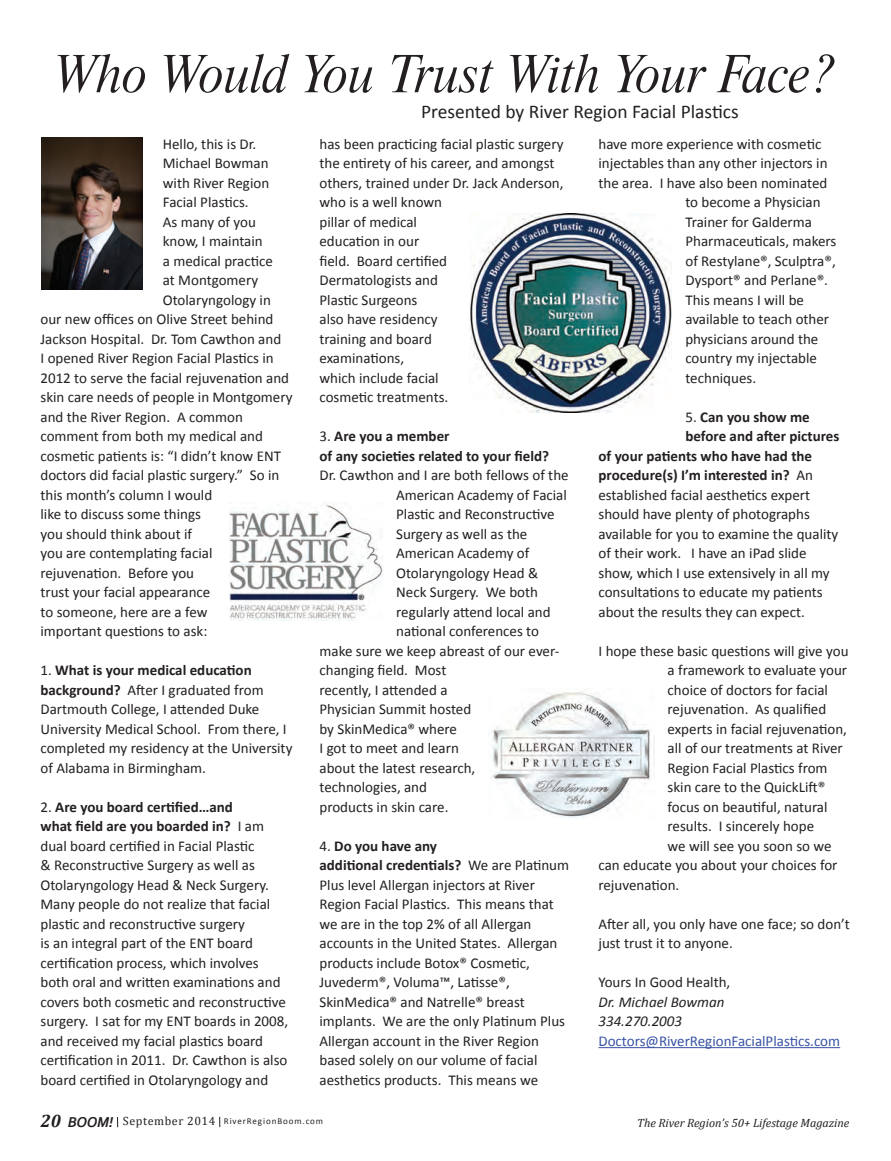
<style>
.page{position:relative;width:891px;height:1161px;background:#fff}
.page>*{position:absolute;margin:0;border:0;box-sizing:border-box;transform-origin:0 0}
.t1{font:51px "Dutch 801 BT Italic Headline";color:#231f20}
.t2{font:19.5px "Calibri";color:#231f20}
.t3{font:15px/19.5px "Calibri";color:#231f20}
.t4{font:700 15px/19.5px "Calibri";color:#231f20}
.t5{font:15px "Calibri";color:#3853a3}
.t6{font:italic 15px/19.5px "Calibri";color:#231f20}
.t7{font:italic 12px "Cambria";color:#231f20}
.t8{font:9px "Calibri";letter-spacing:.1em;color:#231f20}
.s1{font-weight:700}
.s2{font-weight:400}
.s3{font-family:"Cambria";font-weight:700;font-style:italic;font-size:18px}
.s4{font-family:"Corbel";font-weight:700;font-style:italic;font-size:15px}
.s5{font-family:"Cambria";font-size:12px}
</style>
<div class="page">
<hr style="left:598px;top:1047px;width:242px;height:1px;background:#3853a3">
<img style="left:42px;top:137px;width:101px;height:152px">
<img style="left:229px;top:503px;width:154px;height:118px">
<img style="left:469px;top:213px;width:203px;height:199px">
<img style="left:491px;top:691px;width:163px;height:128px">
<h1 class="t1" style="left:55px;top:43px;width:783px">Who Would You Trust With Your Face?</h1>
<h2 class="t2" style="left:421px;top:99px;width:319px">Presented by River Region Facial Plastics</h2>
<p class="t3" style="left:163px;top:134px;width:95px">Hello, this is Dr.</p>
<p class="t3" style="left:163px;top:154px;width:107px">Michael Bowman</p>
<p class="t3" style="left:163px;top:173px;width:108px">with River Region</p>
<p class="t3" style="left:163px;top:193px;width:87px">Facial Plastics.</p>
<p class="t3" style="left:163px;top:212px;width:95px">As many of you</p>
<p class="t3" style="left:163px;top:232px;width:101px">know, I maintain</p>
<p class="t3" style="left:163px;top:251px;width:112px">a medical practice</p>
<p class="t3" style="left:163px;top:271px;width:97px">at Montgomery</p>
<p class="t3" style="left:163px;top:290px;width:110px">Otolaryngology in</p>
<p class="t3" style="left:40px;top:310px;width:234px">our new offices on Olive Street behind</p>
<p class="t3" style="left:40px;top:329px;width:242px">Jackson Hospital. Dr. Tom Cawthon and</p>
<p class="t3" style="left:40px;top:349px;width:235px">I opened River Region Facial Plastics in</p>
<p class="t3" style="left:40px;top:368px;width:250px">2012 to serve the facial rejuvenation and</p>
<p class="t3" style="left:40px;top:388px;width:253px">skin care needs of people in Montgomery</p>
<p class="t3" style="left:40px;top:407px;width:204px">and the River Region. A common</p>
<p class="t3" style="left:40px;top:427px;width:224px">comment from both my medical and</p>
<p class="t3" style="left:40px;top:446px;width:242px">cosmetic patients is: “I didn’t know ENT</p>
<p class="t3" style="left:40px;top:466px;width:240px">doctors did facial plastic surgery.” So in</p>
<p class="t3" style="left:40px;top:485px;width:173px">this month’s column I would</p>
<p class="t3" style="left:40px;top:505px;width:162px">like to discuss some things</p>
<p class="t3" style="left:40px;top:524px;width:153px">you should think about if</p>
<p class="t3" style="left:40px;top:544px;width:173px">you are contemplating facial</p>
<p class="t3" style="left:40px;top:563px;width:155px">rejuvenation. Before you</p>
<p class="t3" style="left:40px;top:583px;width:171px">trust your facial appearance</p>
<p class="t3" style="left:40px;top:602px;width:168px">to someone, here are a few</p>
<p class="t3" style="left:40px;top:622px;width:169px">important questions to ask:</p>
<p class="t3" style="left:40px;top:661px;width:253px">1. <span class="s1">What is your medical education background?</span> After I graduated from Dartmouth College, I attended Duke University Medical School. From there, I completed my residency at the University of Alabama in Birmingham.</p>
<p class="t3" style="left:40px;top:797px;width:249px">2. <span class="s1">Are you board certified…and<br>what field are you boarded in?</span> I am dual board certified in Facial Plastic<br>&amp; Reconstructive Surgery as well as Otolaryngology Head &amp; Neck Surgery.<br>Many people do not realize that facial plastic and reconstructive surgery<br>is an integral part of the ENT board certification process, which involves both oral and written examinations and covers both cosmetic and reconstructive surgery. I sat for my ENT boards in 2008, and received my facial plastics board certification in 2011. Dr. Cawthon is also board certified in Otolaryngology and</p>
<p class="t3" style="left:320px;top:134px;width:246px">has been practicing facial plastic surgery the entirety of his career, and amongst others, trained under Dr. Jack Anderson, who is a well known<br>pillar of medical<br>education in our<br>field. Board certified<br>Dermatologists and<br>Plastic Surgeons<br>also have residency<br>training and board<br>examinations,<br>which include facial<br>cosmetic treatments.</p>
<p class="t4" style="left:320px;top:427px;width:231px"><span class="s2">3.</span> Are you a member<br>of any societies related to your field?</p>
<p class="t3" style="left:320px;top:466px;width:251px">Dr. Cawthon and I are both fellows of the</p>
<p class="t3" style="left:396px;top:485px;width:172px">American Academy of Facial</p>
<p class="t3" style="left:396px;top:505px;width:160px">Plastic and Reconstructive</p>
<p class="t3" style="left:396px;top:524px;width:133px">Surgery as well as the</p>
<p class="t3" style="left:396px;top:544px;width:135px">American Academy of</p>
<p class="t3" style="left:396px;top:563px;width:144px">Otolaryngology Head &amp;</p>
<p class="t3" style="left:396px;top:583px;width:143px">Neck Surgery. We both</p>
<p class="t3" style="left:396px;top:602px;width:156px">regularly attend local and</p>
<p class="t3" style="left:396px;top:622px;width:144px">national conferences to</p>
<p class="t3" style="left:320px;top:641px;width:241px">make sure we keep abreast of our ever-</p>
<p class="t3" style="left:320px;top:661px;width:128px">changing field. Most</p>
<p class="t3" style="left:320px;top:680px;width:130px">recently, I attended a</p>
<p class="t3" style="left:320px;top:700px;width:153px">Physician Summit hosted</p>
<p class="t3" style="left:320px;top:719px;width:139px">by SkinMedica® where</p>
<p class="t3" style="left:320px;top:739px;width:141px">I got to meet and learn</p>
<p class="t3" style="left:320px;top:758px;width:157px">about the latest research,</p>
<p class="t3" style="left:320px;top:778px;width:109px">technologies, and</p>
<p class="t3" style="left:320px;top:797px;width:130px">products in skin care.</p>
<p class="t3" style="left:320px;top:836px;width:251px">4. <span class="s1">Do you have any<br>additional credentials?</span> We are Platinum Plus level Allergan injectors at River Region Facial Plastics. This means that we are in the top 2% of all Allergan accounts in the United States. Allergan products include Botox® Cosmetic, Juvederm®, Voluma™, Latisse®, SkinMedica® and Natrelle® breast implants. We are the only Platinum Plus Allergan account in the River Region based solely on our volume of facial aesthetics products. This means we</p>
<p class="t3" style="left:598px;top:134px;width:224px">have more experience with cosmetic</p>
<p class="t3" style="left:598px;top:154px;width:231px">injectables than any other injectors in</p>
<p class="t3" style="left:598px;top:173px;width:230px">the area. I have also been nominated</p>
<p class="t3" style="left:685px;top:193px;width:137px">to become a Physician</p>
<p class="t3" style="left:685px;top:212px;width:128px">Trainer for Galderma</p>
<p class="t3" style="left:685px;top:232px;width:152px">Pharmaceuticals, makers</p>
<p class="t3" style="left:685px;top:251px;width:152px">of Restylane®, Sculptra®,</p>
<p class="t3" style="left:685px;top:271px;width:144px">Dysport® and Perlane®.</p>
<p class="t3" style="left:685px;top:290px;width:120px">This means I will be</p>
<p class="t3" style="left:685px;top:310px;width:145px">available to teach other</p>
<p class="t3" style="left:685px;top:329px;width:135px">physicians around the</p>
<p class="t3" style="left:685px;top:349px;width:133px">country my injectable</p>
<p class="t3" style="left:685px;top:368px;width:72px">techniques.</p>
<p class="t4" style="left:685px;top:407px;width:126px"><span class="s2">5.</span> Can you show me</p>
<p class="t4" style="left:685px;top:427px;width:155px">before and after pictures</p>
<p class="t4" style="left:598px;top:446px;width:215px">of your patients who have had the</p>
<p class="t4" style="left:598px;top:466px;width:216px">procedure(s) I’m interested in? <span class="s2">An</span></p>
<p class="t3" style="left:598px;top:485px;width:213px">established facial aesthetics expert</p>
<p class="t3" style="left:598px;top:505px;width:213px">should have plenty of photographs</p>
<p class="t3" style="left:598px;top:524px;width:241px">available for you to examine the quality</p>
<p class="t3" style="left:598px;top:544px;width:210px">of their work. I have an iPad slide</p>
<p class="t3" style="left:598px;top:563px;width:233px">show, which I use extensively in all my</p>
<p class="t3" style="left:598px;top:583px;width:226px">consultations to educate my patients</p>
<p class="t3" style="left:598px;top:602px;width:208px">about the results they can expect.</p>
<p class="t3" style="left:598px;top:641px;width:252px">I hope these basic questions will give you</p>
<p class="t3" style="left:668px;top:661px;width:181px">a framework to evaluate your</p>
<p class="t3" style="left:668px;top:680px;width:162px">choice of doctors for facial</p>
<p class="t3" style="left:668px;top:700px;width:160px">rejuvenation. As qualified</p>
<p class="t3" style="left:668px;top:719px;width:181px">experts in facial rejuvenation,</p>
<p class="t3" style="left:668px;top:739px;width:177px">all of our treatments at River</p>
<p class="t3" style="left:668px;top:758px;width:161px">Region Facial Plastics from</p>
<p class="t3" style="left:668px;top:778px;width:159px">skin care to the QuickLift®</p>
<p class="t3" style="left:668px;top:797px;width:162px">focus on beautiful, natural</p>
<p class="t3" style="left:668px;top:817px;width:148px">results. I sincerely hope</p>
<p class="t3" style="left:668px;top:836px;width:166px">we will see you soon so we</p>
<p class="t3" style="left:598px;top:856px;width:240px">can educate you about your choices for</p>
<p class="t3" style="left:598px;top:875px;width:82px">rejuvenation.</p>
<p class="t3" style="left:598px;top:914px;width:253px">After all, you only have one face; so don’t just trust it to anyone.</p>
<p class="t3" style="left:598px;top:973px;width:133px">Yours In Good Health,</p>
<p class="t6" style="left:598px;top:992px;width:128px">Dr. Michael Bowman<br>334.270.2003</p>
<p class="t5" style="left:598px;top:1031px;width:243px">Doctors@RiverRegionFacialPlastics.com</p>
<p class="t8" style="left:40px;top:1116px;width:284px"><span class="s3">20</span> <span class="s4">BOOM!</span> <span class="s5">September 2014</span> RiverRegionBoom.com</p>
<p class="t7" style="left:637px;top:1114px;width:214px">The River Region’s 50+ Lifestage Magazine</p>
</div>
